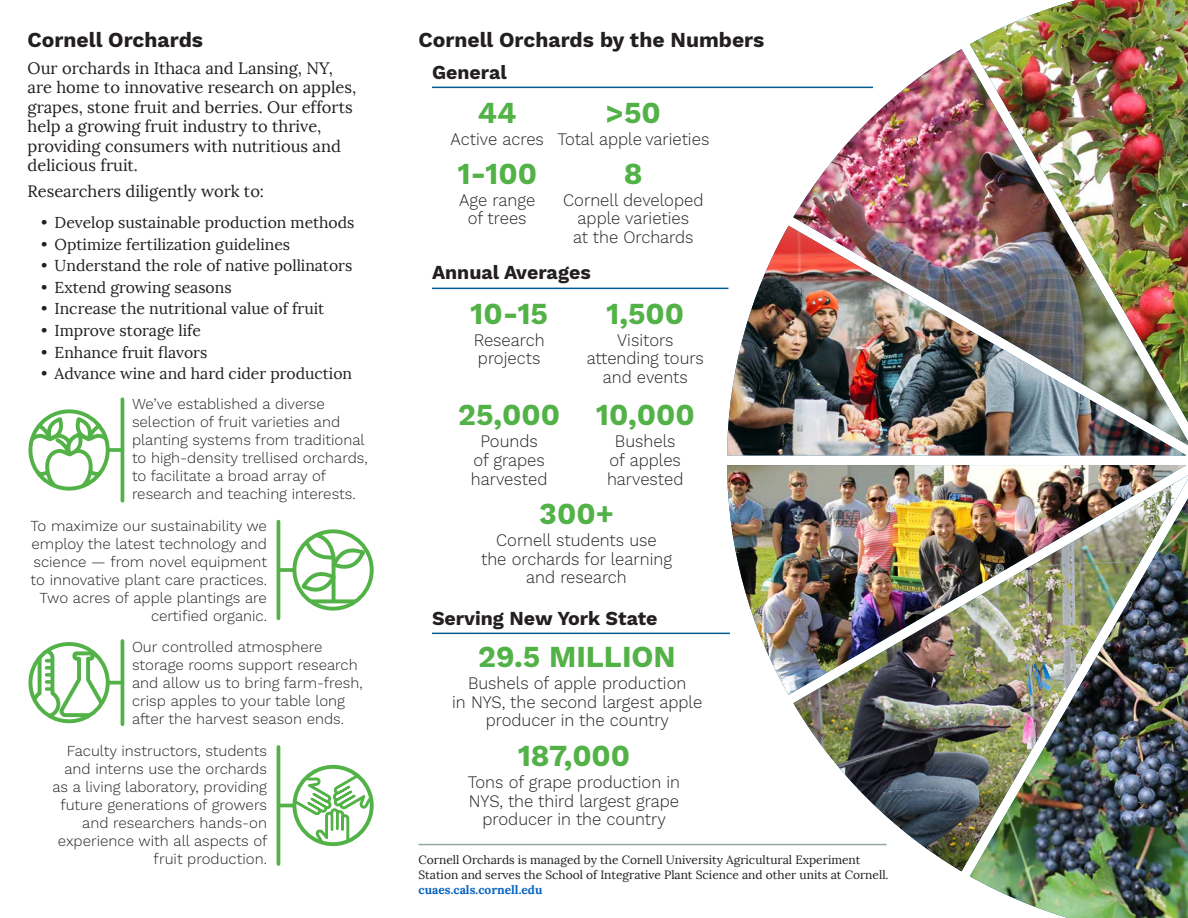
<style>
.page{position:relative;width:1188px;height:918px;background:#fff}
.page>*{position:absolute;margin:0;border:0;box-sizing:border-box;transform-origin:0 0}
.Numbers{font:700 30px "Work Sans";color:#53b247}
.t1{font:700 21px "Work Sans";color:#231f20}
.t2{font:700 19.5px "Work Sans";color:#231f20}
.Number_Words{font:300 17.25px/18.8px "Work Sans";color:#231f20;text-align:center;scale:.96 1}
.Normal__before_bulle{font:16.5px/19.5px "Lora";color:#231f20}
.t3{font:15.75px "Lora";color:#231f20}
.Icon_text{font:300 15px/18px "Work Sans";color:#231f20;text-align:right}
.t4{font:12px "Lora";color:#231f20}
.t5{font:700 12px "Lora";color:#0563c1}
</style>
<div class="page">
<img style="left:970px;top:0;width:218px;height:49px">
<img style="left:793px;top:49px;width:395px;height:396px">
<img style="left:727px;top:226px;width:459px;height:229px">
<img style="left:727px;top:465px;width:460px;height:230px">
<img style="left:793px;top:475px;width:395px;height:396px">
<img style="left:970px;top:478px;width:218px;height:20px">
<img style="left:970px;top:498px;width:218px;height:420px">
<hr style="left:418px;top:844px;width:469px;height:1px;background:#91a79d">
<hr style="left:432px;top:288px;width:296px;height:1px;background:#005c91">
<hr style="left:432px;top:633px;width:298px;height:1px;background:#005c91">
<hr style="left:432px;top:87px;width:441px;height:1px;background:#005c91">
<svg style="left:33px;top:416px;width:75px;height:70px"></svg>
<div style="left:28px;top:409px;width:82px;height:82px;border:4px solid #53b247;border-radius:50%"></div>
<hr style="left:121px;top:399px;width:3px;height:102px;background:#53b247">
<svg style="left:109px;top:448px;width:12px;height:4px"></svg>
<svg style="left:30px;top:647px;width:78px;height:73px"></svg>
<div style="left:28px;top:642px;width:82px;height:81px;border:4px solid #53b247;border-radius:50%"></div>
<hr style="left:121px;top:641px;width:3px;height:83px;background:#53b247">
<svg style="left:109px;top:681px;width:12px;height:4px"></svg>
<svg style="left:300px;top:534px;width:67px;height:60px"></svg>
<svg style="left:332px;top:558px;width:4px;height:41px"></svg>
<svg style="left:307px;top:599px;width:55px;height:4px"></svg>
<div style="left:292px;top:529px;width:82px;height:82px;border:4px solid #53b247;border-radius:50%"></div>
<hr style="left:277px;top:522px;width:3px;height:96px;background:#53b247">
<svg style="left:280px;top:568px;width:13px;height:4px"></svg>
<hr style="left:277px;top:747px;width:3px;height:117px;background:#53b247">
<svg style="left:280px;top:767px;width:92px;height:77px"></svg>
<p class="t1" style="left:28px;top:27px;width:177px">Cornell Orchards</p>
<p class="Normal__before_bulle" style="left:28px;top:58px;width:330px">Our orchards in Ithaca and Lansing, NY, are home to innovative research on apples, grapes, stone fruit and berries. Our efforts help a growing fruit industry to thrive, providing consumers with nutritious and delicious fruit.</p>
<p class="Normal__before_bulle" style="left:28px;top:182px;width:238px">Researchers diligently work to:</p>
<p class="t3" style="left:41px;top:213px;width:315px">• Develop sustainable production methods</p>
<p class="t3" style="left:41px;top:234px;width:251px">• Optimize fertilization guidelines</p>
<p class="t3" style="left:41px;top:256px;width:313px">• Understand the role of native pollinators</p>
<p class="t3" style="left:41px;top:278px;width:192px">• Extend growing seasons</p>
<p class="t3" style="left:41px;top:299px;width:285px">• Increase the nutritional value of fruit</p>
<p class="t3" style="left:41px;top:321px;width:161px">• Improve storage life</p>
<p class="t3" style="left:41px;top:342px;width:168px">• Enhance fruit flavors</p>
<p class="t3" style="left:41px;top:364px;width:313px">• Advance wine and hard cider production</p>
<p class="Icon_text" style="left:132px;top:396px;width:237px;text-align:left">We’ve established a diverse selection of fruit varieties and planting systems from traditional to high-density trellised orchards, to facilitate a broad array of research and teaching interests.</p>
<p class="Icon_text" style="left:31px;top:517px;width:238px">To maximize our sustainability we</p>
<p class="Icon_text" style="left:31px;top:535px;width:238px">employ the latest technology and science — from novel equipment to innovative plant care practices.<br>Two acres of apple plantings are certified organic.</p>
<p class="Icon_text" style="left:132px;top:639px;width:232px;text-align:left">Our controlled atmosphere storage rooms support research and allow us to bring farm-fresh, crisp apples to your table long after the harvest season ends.</p>
<p class="Icon_text" style="left:52px;top:742px;width:217px">Faculty instructors, students and interns use the orchards as a living laboratory, providing future generations of growers and researchers hands-on experience with all aspects of fruit production.</p>
<p class="t1" style="left:418px;top:27px;width:347px">Cornell Orchards by the Numbers</p>
<p class="t2" style="left:432px;top:61px;width:76px">General</p>
<p class="Numbers" style="left:478px;top:95px;width:40px">44</p>
<p class="Numbers" style="left:606px;top:95px;width:56px">&gt;50</p>
<p class="Number_Words" style="left:451px;top:130px;width:99px">Active acres</p>
<p class="Number_Words" style="left:557px;top:130px;width:160px">Total apple varieties</p>
<p class="Numbers" style="left:457px;top:156px;width:81px">1-100</p>
<p class="Numbers" style="left:624px;top:156px;width:20px">8</p>
<p class="Number_Words" style="left:459px;top:191px;width:81px">Age range</p>
<p class="Number_Words" style="left:468px;top:210px;width:63px">of trees</p>
<p class="Number_Words" style="left:563px;top:191px;width:147px">Cornell developed apple varieties</p>
<p class="Number_Words" style="left:573px;top:229px;width:127px">at the Orchards</p>
<p class="t2" style="left:432px;top:261px;width:160px">Annual Averages</p>
<p class="Numbers" style="left:470px;top:296px;width:79px">10-15</p>
<p class="Numbers" style="left:606px;top:296px;width:79px">1,500</p>
<p class="Number_Words" style="left:474px;top:331px;width:75px;text-align:left">Research projects</p>
<p class="Numbers" style="left:458px;top:398px;width:103px">25,000</p>
<p class="Number_Words" style="left:471px;top:433px;width:81px">Pounds of grapes harvested</p>
<p class="Number_Words" style="left:587px;top:331px;width:124px">Visitors attending tours and events</p>
<p class="Numbers" style="left:596px;top:398px;width:100px">10,000</p>
<p class="Number_Words" style="left:607px;top:433px;width:81px">Bushels of apples harvested</p>
<p class="Numbers" style="left:539px;top:496px;width:76px">300+</p>
<p class="Number_Words" style="left:481px;top:531px;width:200px">Cornell students use<br>the orchards for learning and research</p>
<p class="t2" style="left:432px;top:607px;width:227px">Serving New York State</p>
<p class="Numbers" style="left:478px;top:639px;width:199px">29.5 MILLION</p>
<p class="Number_Words" style="left:468px;top:674px;width:229px">Bushels of apple production</p>
<p class="Number_Words" style="left:452px;top:693px;width:262px">in NYS, the second largest apple producer in the country</p>
<p class="Numbers" style="left:518px;top:738px;width:114px">187,000</p>
<p class="Number_Words" style="left:468px;top:773px;width:223px">Tons of grape production in<br>NYS, the third largest grape producer in the country</p>
<p class="t4" style="left:418px;top:853px;width:443px">Cornell Orchards is managed by the Cornell University Agricultural Experiment</p>
<p class="t4" style="left:418px;top:868px;width:472px">Station and serves the School of Integrative Plant Science and other units at Cornell.</p>
<p class="t5" style="left:418px;top:882px;width:126px">cuaes.cals.cornell.edu</p>
</div>
